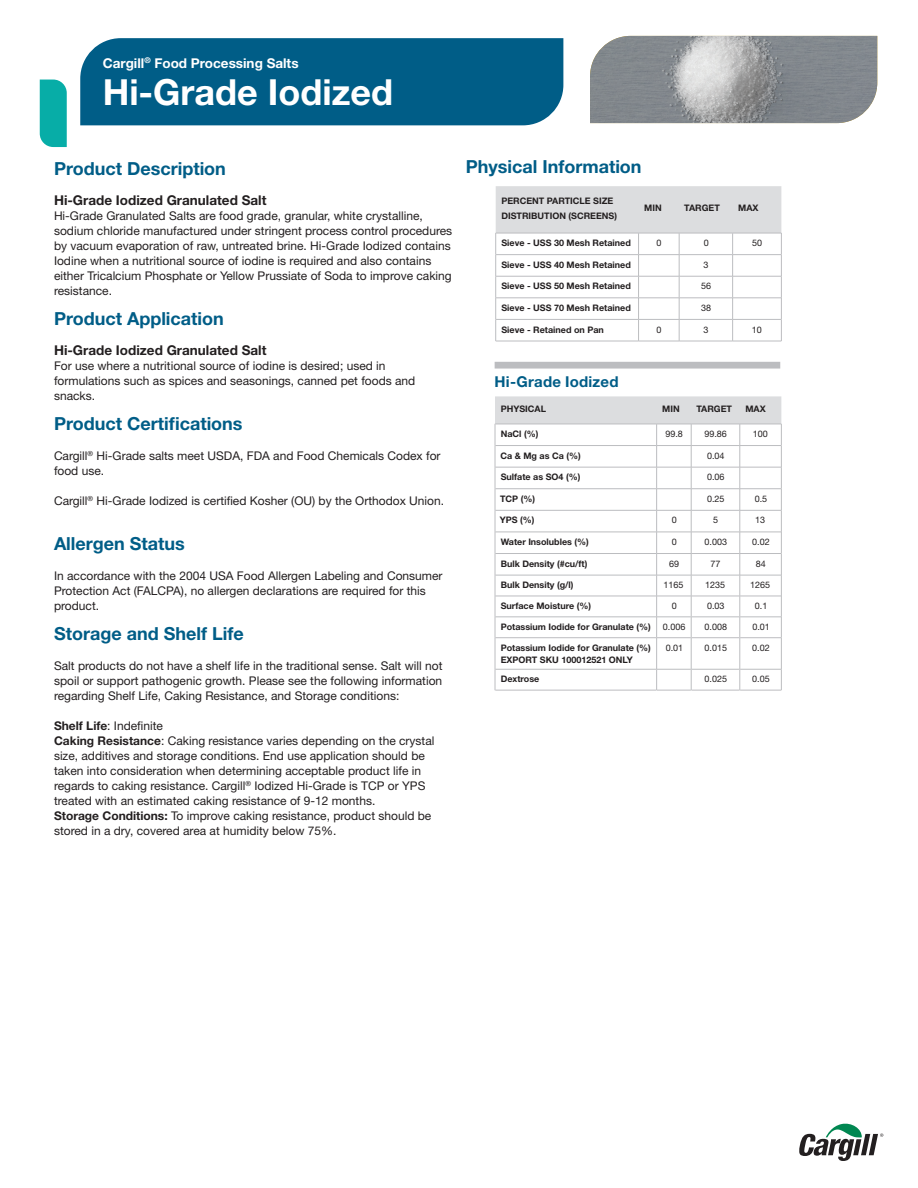
<style>
.page{position:relative;width:918px;height:1188px;background:#fff}
.page>*{position:absolute;margin:0;border:0;box-sizing:border-box;transform-origin:0 0}
.t1{font:700 36px "Helvetica Neue LT Std";color:#fff}
.t2{font:700 18px "Helvetica Neue LT Std";color:#005d87}
.t3{font:700 15px "Helvetica Neue LT Std";letter-spacing:.015em;color:#005d87}
.t4{font:700 13.5px "Helvetica Neue LT Std";color:#231f20}
.t5{font:700 13.5px "Helvetica Neue LT Std";color:#fff}
.t6{font:12px/15px "Helvetica Neue LT Std";color:#231f20}
.t7{font:700 9px/12px "Helvetica Neue LT Std";color:#231f20}
.t8{font:9px "Helvetica Neue LT Std";color:#231f20}
.s1{font-weight:700}
</style>
<div class="page">
<div style="left:80px;top:38px;width:483px;height:87px;background:#005d87"></div>
<svg style="left:40px;top:80px;width:27px;height:67px;background:#12b0ab"></svg>
<svg style="left:799px;top:1124px;width:84px;height:37px"></svg>
<img style="left:590px;top:36px;width:287px;height:87px">
<div style="left:495px;top:362px;width:285px;height:7px;background:#bcbdc0"></div>
<svg style="left:496px;top:638px;width:285px;height:52px"></svg>
<hr style="left:656px;top:638px;width:1px;height:31px;background:#bcbdc0">
<hr style="left:691px;top:638px;width:1px;height:31px;background:#bcbdc0">
<hr style="left:739px;top:638px;width:1px;height:31px;background:#bcbdc0">
<hr style="left:781px;top:638px;width:1px;height:31px;background:#bcbdc0">
<svg style="left:656px;top:669px;width:1px;height:21px"></svg>
<svg style="left:691px;top:669px;width:1px;height:21px"></svg>
<svg style="left:739px;top:669px;width:1px;height:21px"></svg>
<svg style="left:781px;top:669px;width:1px;height:21px"></svg>
<hr style="left:495px;top:669px;width:161px;height:1px;background:#bcbdc0">
<hr style="left:657px;top:669px;width:34px;height:1px;background:#bcbdc0">
<hr style="left:692px;top:669px;width:47px;height:1px;background:#bcbdc0">
<hr style="left:740px;top:669px;width:41px;height:1px;background:#bcbdc0">
<hr style="left:495px;top:690px;width:161px;height:1px;background:#bcbdc0">
<hr style="left:657px;top:690px;width:34px;height:1px;background:#bcbdc0">
<hr style="left:692px;top:690px;width:47px;height:1px;background:#bcbdc0">
<hr style="left:740px;top:690px;width:41px;height:1px;background:#bcbdc0">
<svg style="left:495px;top:396px;width:287px;height:242px"></svg>
<hr style="left:495px;top:638px;width:1px;height:31px;background:#bcbdc0">
<svg style="left:495px;top:669px;width:1px;height:21px"></svg>
<hr style="left:496px;top:341px;width:143px;height:1px;background:#bcbdc0">
<hr style="left:639px;top:341px;width:40px;height:1px;background:#bcbdc0">
<hr style="left:679px;top:341px;width:54px;height:1px;background:#bcbdc0">
<hr style="left:733px;top:341px;width:48px;height:1px;background:#bcbdc0">
<svg style="left:495px;top:186px;width:287px;height:155px"></svg>
<p class="t5" style="left:103px;top:54px;width:197px">Cargill<sup>®</sup> Food Processing Salts</p>
<h1 class="t1" style="left:103px;top:70px;width:292px">Hi-Grade Iodized</h1>
<h2 class="t2" style="left:54px;top:157px;width:173px">Product Description</h2>
<p class="t4" style="left:54px;top:192px;width:214px">Hi-Grade Iodized Granulated Salt</p>
<p class="t6" style="left:54px;top:208px;width:400px">Hi-Grade Granulated Salts are food grade, granular, white crystalline, sodium chloride manufactured under stringent process control procedures by vacuum evaporation of raw, untreated brine. Hi-Grade Iodized contains Iodine when a nutritional source of iodine is required and also contains either Tricalcium Phosphate or Yellow Prussiate of Soda to improve caking resistance.</p>
<h2 class="t2" style="left:54px;top:307px;width:171px">Product Application</h2>
<p class="t4" style="left:54px;top:342px;width:214px">Hi-Grade Iodized Granulated Salt</p>
<p class="t6" style="left:54px;top:358px;width:363px">For use where a nutritional source of iodine is desired; used in formulations such as spices and seasonings, canned pet foods and snacks.</p>
<h2 class="t2" style="left:54px;top:412px;width:190px">Product Certifications</h2>
<p class="t6" style="left:54px;top:448px;width:388px">Cargill<sup>®</sup> Hi-Grade salts meet USDA, FDA and Food Chemicals Codex for food use.</p>
<p class="t6" style="left:54px;top:493px;width:392px">Cargill<sup>®</sup> Hi-Grade Iodized is certified Kosher (OU) by the Orthodox Union.</p>
<h2 class="t2" style="left:54px;top:532px;width:132px">Allergen Status</h2>
<p class="t6" style="left:54px;top:568px;width:390px">In accordance with the 2004 USA Food Allergen Labeling and Consumer<br>Protection Act (FALCPA), no allergen declarations are required for this product.</p>
<h2 class="t2" style="left:54px;top:622px;width:191px">Storage and Shelf Life</h2>
<p class="t6" style="left:54px;top:658px;width:390px;text-align:justify">Salt products do not have a shelf life in the traditional sense. Salt will not spoil or support pathogenic growth. Please see the following information regarding Shelf Life, Caking Resistance, and Storage conditions:</p>
<p class="t6" style="left:54px;top:718px;width:382px"><span class="s1">Shelf Life</span>: Indefinite<br><span class="s1">Caking Resistance</span>: Caking resistance varies depending on the crystal size, additives and storage conditions. End use application should be taken into consideration when determining acceptable product life in regards to caking resistance. Cargill<sup>®</sup> Iodized Hi-Grade is TCP or YPS treated with an estimated caking resistance of 9-12 months.<br><span class="s1">Storage Conditions:</span> To improve caking resistance, product should be stored in a dry, covered area at humidity below 75%.</p>
<h2 class="t2" style="left:466px;top:156px;width:177px">Physical Information</h2>
<p class="t7" style="left:501px;top:193px;width:117px;line-height:15px">PERCENT PARTICLE SIZE<br>DISTRIBUTION (SCREENS)</p>
<p class="t7" style="left:644px;top:202px;width:19px">MIN</p>
<p class="t7" style="left:684px;top:202px;width:37px">TARGET</p>
<p class="t7" style="left:738px;top:202px;width:22px">MAX</p>
<p class="t7" style="left:501px;top:237px;width:131px">Sieve - USS 30 Mesh Retained</p>
<p class="t8" style="left:657px;top:238px;width:7px">0</p>
<p class="t8" style="left:704px;top:238px;width:7px">0</p>
<p class="t8" style="left:752px;top:238px;width:12px">50</p>
<p class="t7" style="left:501px;top:258px;width:131px">Sieve - USS 40 Mesh Retained</p>
<p class="t8" style="left:704px;top:259px;width:7px">3</p>
<p class="t7" style="left:501px;top:280px;width:131px">Sieve - USS 50 Mesh Retained</p>
<p class="t8" style="left:701px;top:281px;width:12px">56</p>
<p class="t7" style="left:501px;top:302px;width:131px">Sieve - USS 70 Mesh Retained</p>
<p class="t8" style="left:701px;top:302px;width:12px">38</p>
<p class="t7" style="left:501px;top:323px;width:104px">Sieve - Retained on Pan</p>
<p class="t8" style="left:657px;top:324px;width:7px">0</p>
<p class="t8" style="left:704px;top:324px;width:7px">3</p>
<p class="t8" style="left:752px;top:324px;width:12px">10</p>
<p class="t3" style="left:495px;top:372px;width:125px">Hi-Grade Iodized</p>
<p class="t7" style="left:501px;top:402px;width:47px">PHYSICAL</p>
<p class="t7" style="left:662px;top:402px;width:19px">MIN</p>
<p class="t7" style="left:696px;top:402px;width:37px">TARGET</p>
<p class="t7" style="left:745px;top:402px;width:22px">MAX</p>
<p class="t7" style="left:501px;top:428px;width:39px">NaCl (%)</p>
<p class="t8" style="left:665px;top:429px;width:19px">99.8</p>
<p class="t8" style="left:704px;top:429px;width:24px">99.86</p>
<p class="t8" style="left:753px;top:429px;width:17px">100</p>
<p class="t7" style="left:500px;top:449px;width:82px">Ca &amp; Mg as Ca (%)</p>
<p class="t8" style="left:707px;top:450px;width:19px">0.04</p>
<p class="t7" style="left:501px;top:471px;width:81px">Sulfate as SO4 (%)</p>
<p class="t8" style="left:707px;top:472px;width:19px">0.06</p>
<p class="t7" style="left:500px;top:493px;width:37px">TCP (%)</p>
<p class="t8" style="left:707px;top:493px;width:19px">0.25</p>
<p class="t8" style="left:755px;top:493px;width:14px">0.5</p>
<p class="t7" style="left:500px;top:514px;width:36px">YPS (%)</p>
<p class="t8" style="left:672px;top:515px;width:7px">0</p>
<p class="t8" style="left:713px;top:515px;width:7px">5</p>
<p class="t8" style="left:755px;top:515px;width:12px">13</p>
<p class="t7" style="left:501px;top:536px;width:90px">Water Insolubles (%)</p>
<p class="t8" style="left:672px;top:537px;width:7px">0</p>
<p class="t8" style="left:705px;top:537px;width:24px">0.003</p>
<p class="t8" style="left:752px;top:537px;width:19px">0.02</p>
<p class="t7" style="left:501px;top:557px;width:88px">Bulk Density (#cu/ft)</p>
<p class="t8" style="left:669px;top:558px;width:12px">69</p>
<p class="t8" style="left:711px;top:558px;width:12px">77</p>
<p class="t8" style="left:756px;top:558px;width:12px">84</p>
<p class="t7" style="left:501px;top:579px;width:74px">Bulk Density (g/l)</p>
<p class="t8" style="left:664px;top:580px;width:22px">1165</p>
<p class="t8" style="left:705px;top:580px;width:22px">1235</p>
<p class="t8" style="left:750px;top:580px;width:22px">1265</p>
<p class="t7" style="left:501px;top:600px;width:92px">Surface Moisture (%)</p>
<p class="t8" style="left:672px;top:601px;width:7px">0</p>
<p class="t8" style="left:707px;top:601px;width:19px">0.03</p>
<p class="t8" style="left:755px;top:601px;width:14px">0.1</p>
<p class="t7" style="left:501px;top:621px;width:152px">Potassium Iodide for Granulate (%)</p>
<p class="t8" style="left:663px;top:621px;width:24px">0.006</p>
<p class="t8" style="left:705px;top:621px;width:24px">0.008</p>
<p class="t8" style="left:752px;top:621px;width:19px">0.01</p>
<p class="t7" style="left:501px;top:641px;width:152px">Potassium Iodide for Granulate (%)<br>EXPORT SKU 100012521 ONLY</p>
<p class="t8" style="left:666px;top:642px;width:19px">0.01</p>
<p class="t8" style="left:705px;top:642px;width:24px">0.015</p>
<p class="t8" style="left:752px;top:642px;width:19px">0.02</p>
<p class="t7" style="left:501px;top:673px;width:40px">Dextrose</p>
<p class="t8" style="left:705px;top:674px;width:24px">0.025</p>
<p class="t8" style="left:752px;top:674px;width:19px">0.05</p>
</div>
